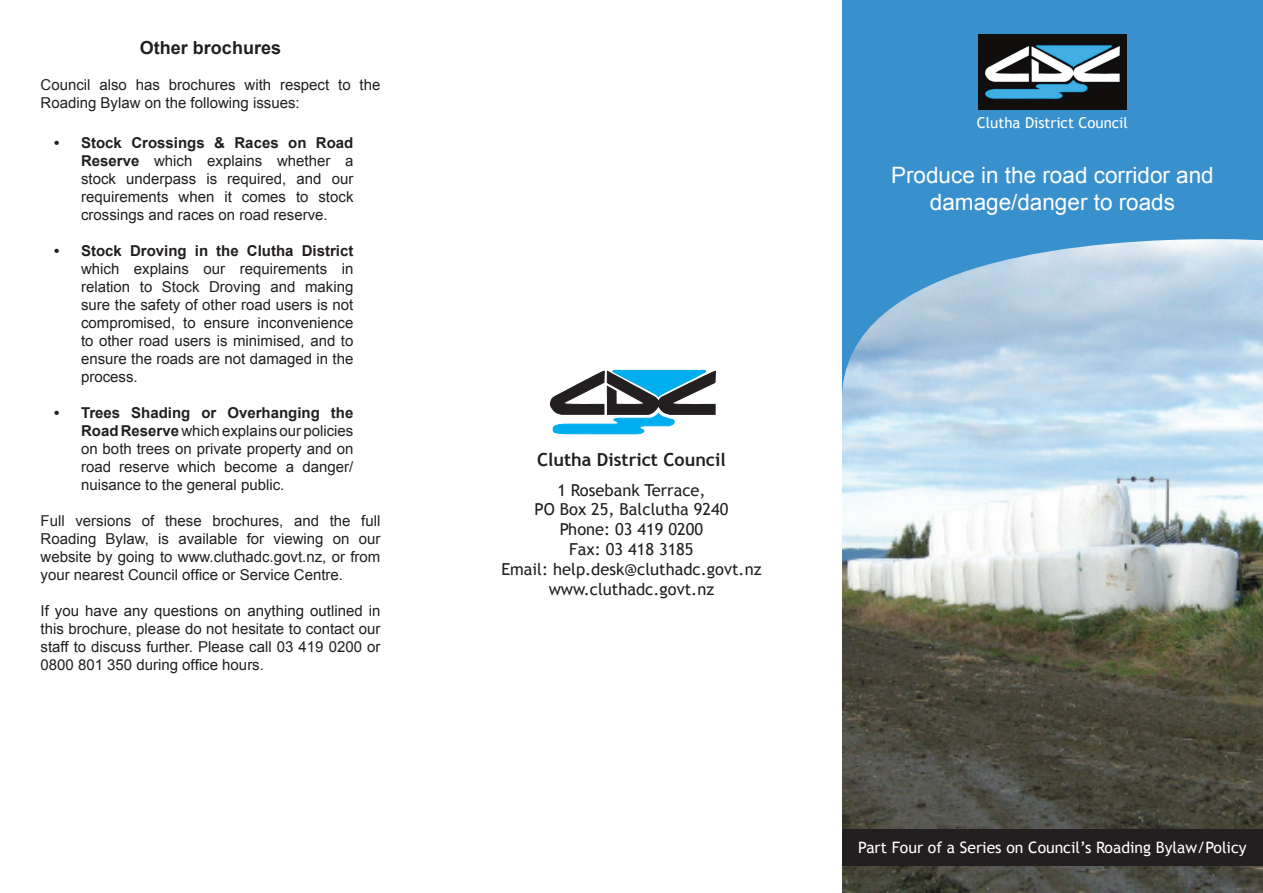
<style>
.page{position:relative;width:1263px;height:893px;background:#fff}
.page>*{position:absolute;margin:0;border:0;box-sizing:border-box;transform-origin:0 0}
.t1{font:22.5px/27px "Arial";color:#fff;text-align:center}
.t2{font:700 18px "Trebuchet MS";color:#231f20}
.t3{font:700 18px "Arial";color:#231f20}
.t4{font:16.5px/19.8px "Trebuchet MS";color:#231f20;text-align:center}
.t5{font:15.75px "Trebuchet MS";color:#fff}
.t6{font:15px/18px "Arial";color:#231f20;text-align:justify}
.t7{font:700 15px "Arial";color:#231f20}
.t8{font:15px "Trebuchet MS";color:#fff}
.s1{font-weight:700}
</style>
<div class="page">
<div style="left:842px;top:0;width:421px;height:893px;background:#3890cd"></div>
<img style="left:842px;top:239px;width:421px;height:654px">
<img style="left:978px;top:35px;width:149px;height:74px">
<div style="left:842px;top:829px;width:421px;height:37px;background:#231f20"></div>
<svg style="left:550px;top:370px;width:165px;height:65px"></svg>
<p class="t3" style="left:140px;top:35px;width:143px">Other brochures</p>
<p class="t6" style="left:40px;top:75px;width:341px">Council also has brochures with respect to the<br>Roading Bylaw on the following issues:</p>
<p class="t6" style="left:81px;top:134px;width:274px;text-indent:-27px"><span class="s1">• Stock Crossings &amp; Races on Road Reserve</span> which explains whether a stock underpass is required, and our requirements when it comes to stock crossings and races on road reserve.</p>
<p class="t7" style="left:54px;top:241px;width:301px">• Stock Droving in the Clutha District</p>
<p class="t6" style="left:81px;top:260px;width:274px">which explains our requirements in relation to Stock Droving and making sure the safety of other road users is not compromised, to ensure inconvenience to other road users is minimised, and to ensure the roads are not damaged in the process.</p>
<p class="t6" style="left:81px;top:404px;width:274px;text-indent:-27px"><span class="s1">• Trees Shading or Overhanging the Road Reserve</span> which explains our policies on both trees on private property and on road reserve which become a danger/ nuisance to the general public.</p>
<p class="t6" style="left:40px;top:512px;width:341px">Full versions of these brochures, and the full Roading Bylaw, is available for viewing on our website by going to www.cluthadc.govt.nz, or from your nearest Council office or Service Centre.</p>
<p class="t6" style="left:40px;top:602px;width:341px">If you have any questions on anything outlined in this brochure, please do not hesitate to contact our staff to discuss further. Please call 03 419 0200 or 0800 801 350 during office hours.</p>
<p class="t2" style="left:537px;top:448px;width:190px">Clutha District Council</p>
<p class="t4" style="left:501px;top:480px;width:262px">1 Rosebank Terrace,<br>PO Box 25, Balclutha 9240<br>Phone: 03 419 0200<br>Fax: 03 418 3185<br>Email: help.desk@cluthadc.govt.nz www.cluthadc.govt.nz</p>
<p class="t8" style="left:977px;top:114px;width:153px">Clutha District Council</p>
<h1 class="t1" style="left:891px;top:161px;width:324px">Produce in the road corridor and damage/danger to roads</h1>
<p class="t5" style="left:858px;top:838px;width:390px">Part Four of a Series on Council’s Roading Bylaw/Policy</p>
</div>
